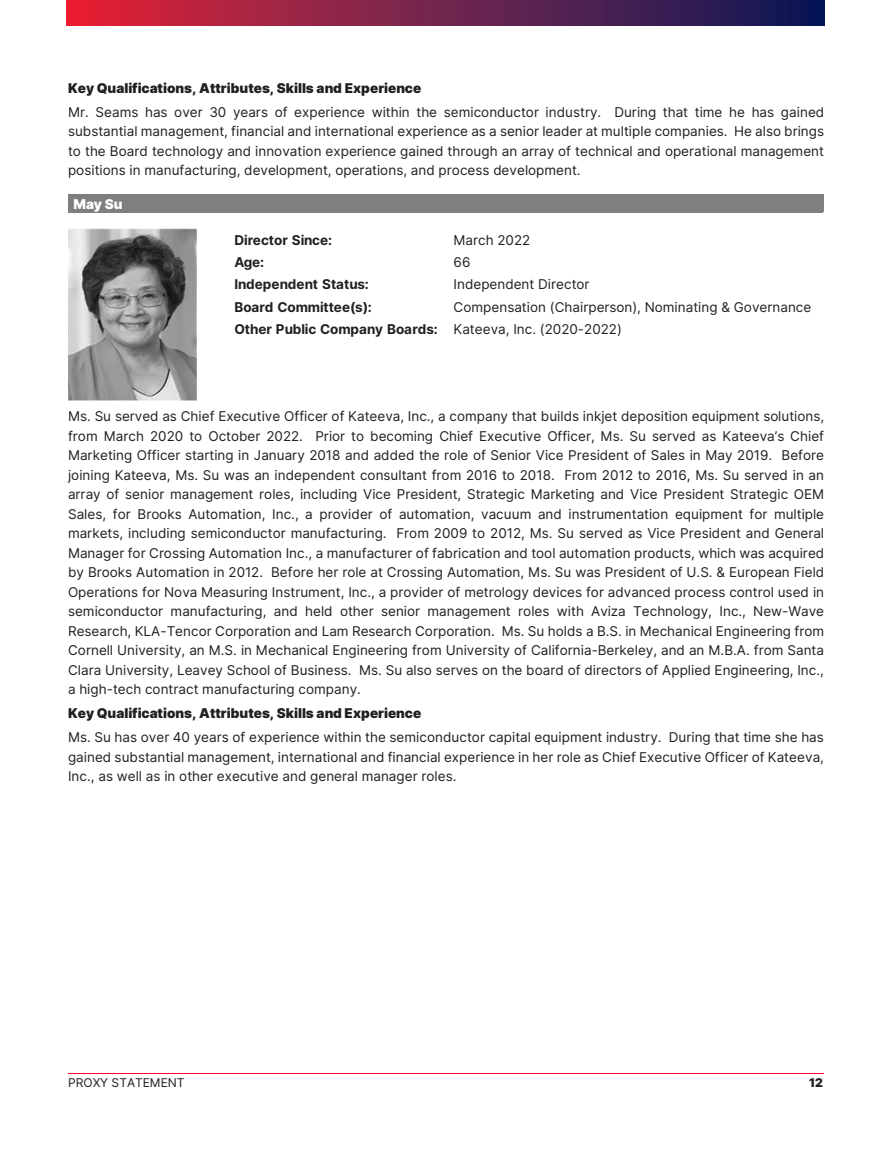
<style>
.page{position:relative;width:891px;height:1161px;background:#fff}
.page>*{position:absolute;margin:0;border:0;box-sizing:border-box;transform-origin:0 0}
.t1{font:13.5px/19.5px "Inter";color:#231f20}
.t2{font:700 13.5px "Inter";color:#231f20}
.t3{font:900 13.5px "Inter";color:#fff}
.t4{font:12px "Inter";color:#231f20}
.t5{font:900 12px "Inter";color:#231f20}
.s1{font-weight:900}
.s2{font-weight:700}
</style>
<div class="page">
<hr style="left:68px;top:1073px;width:378px;height:1px;background:#ff002b">
<hr style="left:447px;top:1073px;width:377px;height:1px;background:#ff002b">
<div style="left:68px;top:196px;width:755px;height:16px;background:#7f7f7f"></div>
<hr style="left:68px;top:195px;width:756px;height:1px;background:#7f7f7f">
<img style="left:68px;top:229px;width:129px;height:172px">
<div style="left:67px;top:0;width:757px;height:25px;background:linear-gradient(to right,#e22539,#061c5b)"></div>
<p class="t1" style="left:68px;top:76px;width:758px;line-height:23.7px"><span class="s1">Key Qualifications, Attributes, Skills and Experience<br></span>Mr. Seams has over 30 years of experience within the semiconductor industry. During that time he has gained</p>
<p class="t1" style="left:68px;top:121px;width:758px;text-align:justify">substantial management, financial and international experience as a senior leader at multiple companies. He also brings to the Board technology and innovation experience gained through an array of technical and operational management positions in manufacturing, development, operations, and process development.</p>
<p class="t3" style="left:73px;top:194px;width:51px">May Su</p>
<p class="t2" style="left:234px;top:230px;width:99px">Director Since:</p>
<p class="t1" style="left:454px;top:230px;width:78px">March 2022</p>
<p class="t2" style="left:234px;top:252px;width:31px">Age:</p>
<p class="t1" style="left:454px;top:252px;width:18px">66</p>
<p class="t2" style="left:234px;top:275px;width:136px">Independent Status:</p>
<p class="t1" style="left:454px;top:274px;width:138px">Independent Director</p>
<p class="t2" style="left:234px;top:297px;width:139px">Board Committee(s):</p>
<p class="t1" style="left:234px;top:295px;width:579px;line-height:22.4px;text-indent:219px">Compensation (Chairperson), Nominating &amp; Governance<br><span class="s2">Other Public Company Boards:</span> Kateeva, Inc. (2020-2022)</p>
<p class="t1" style="left:68px;top:406px;width:758px;text-align:justify">Ms. Su served as Chief Executive Officer of Kateeva, Inc., a company that builds inkjet deposition equipment solutions, from March 2020 to October 2022. Prior to becoming Chief Executive Officer, Ms. Su served as Kateeva’s Chief Marketing Officer starting in January 2018 and added the role of Senior Vice President of Sales in May 2019. Before joining Kateeva, Ms. Su was an independent consultant from 2016 to 2018. From 2012 to 2016, Ms. Su served in an array of senior management roles, including Vice President, Strategic Marketing and Vice President Strategic OEM Sales, for Brooks Automation, Inc., a provider of automation, vacuum and instrumentation equipment for multiple markets, including semiconductor manufacturing. From 2009 to 2012, Ms. Su served as Vice President and General Manager for Crossing Automation Inc., a manufacturer of fabrication and tool automation products, which was acquired by Brooks Automation in 2012. Before her role at Crossing Automation, Ms. Su was President of U.S. &amp; European Field Operations for Nova Measuring Instrument, Inc., a provider of metrology devices for advanced process control used in semiconductor manufacturing, and held other senior management roles with Aviza Technology, Inc., New-Wave Research, KLA-Tencor Corporation and Lam Research Corporation. Ms. Su holds a B.S. in Mechanical Engineering from Cornell University, an M.S. in Mechanical Engineering from University of California-Berkeley, and an M.B.A. from Santa Clara University, Leavey School of Business. Ms. Su also serves on the board of directors of Applied Engineering, Inc., a high-tech contract manufacturing company.</p>
<p class="t1" style="left:68px;top:701px;width:757px;line-height:24px"><span class="s1">Key Qualifications, Attributes, Skills and Experience<br></span>Ms. Su has over 40 years of experience within the semiconductor capital equipment industry. During that time she has</p>
<p class="t1" style="left:68px;top:747px;width:758px">gained substantial management, international and financial experience in her role as Chief Executive Officer of Kateeva,<br>Inc., as well as in other executive and general manager roles.</p>
<p class="t4" style="left:68px;top:1074px;width:118px">PROXY STATEMENT</p>
<p class="t5" style="left:809px;top:1074px;width:15px">12</p>
</div>
